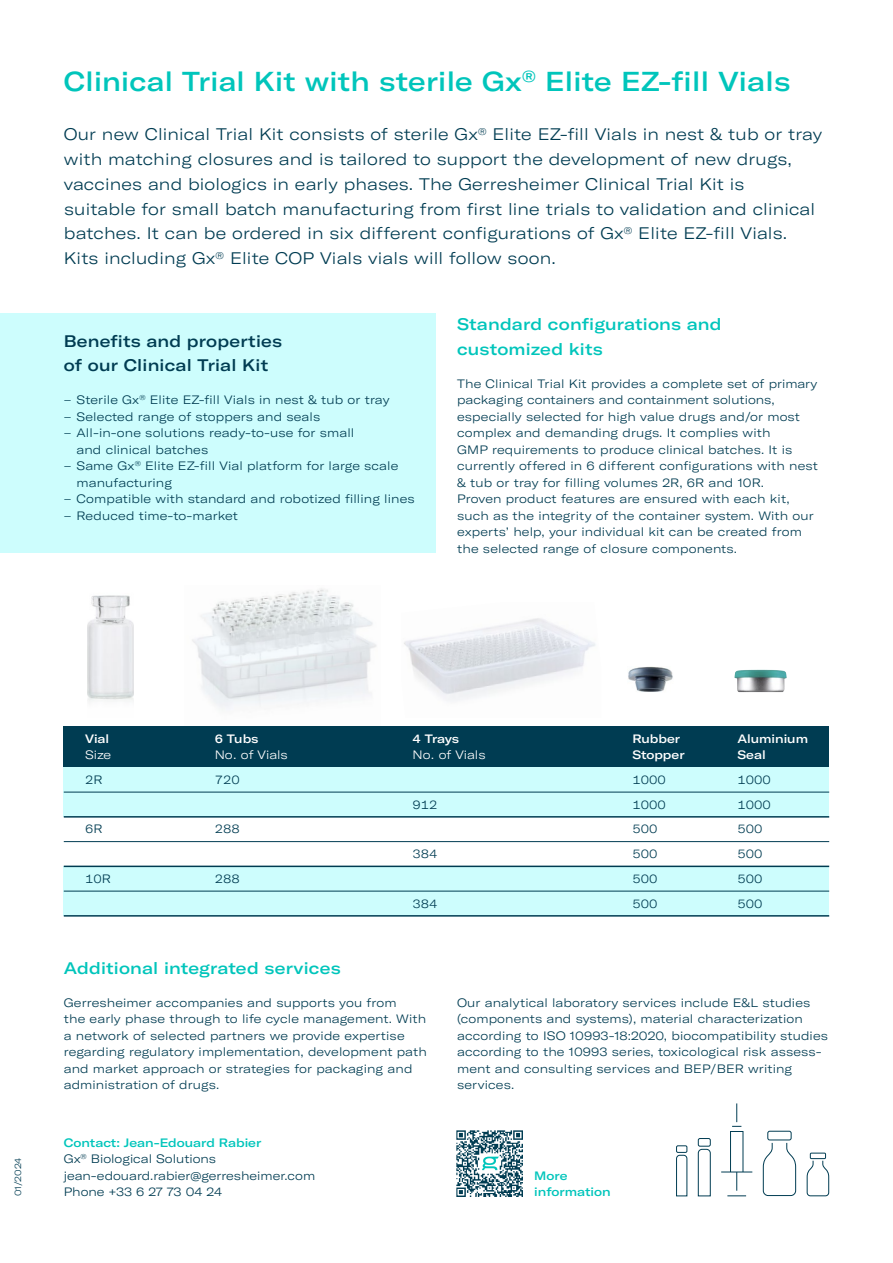
<style>
.page{position:relative;width:893px;height:1263px;background:#fff}
.page>*{position:absolute;margin:0;border:0;box-sizing:border-box;transform-origin:0 0}
.t1{font:500 expanded 27px "GT America";letter-spacing:.01em;color:#00c5bb}
.t2{font:300 expanded 16.5px/24.8px "GT America";letter-spacing:.01em;color:#003c52}
.t3{font:500 expanded 16.5px/24.8px "GT America";letter-spacing:.01em;color:#00c5bb}
.t4{font:500 expanded 16.5px/24.8px "GT America";letter-spacing:.01em;color:#003c52}
.t5{font:300 expanded 12px/16.5px "GT America";letter-spacing:.01em;color:#003c52}
.t6{font:500 expanded 12px "GT America";color:#fff}
.t7{font:300 expanded 12px "GT America";color:#fff}
.t8{font:500 expanded 12px/16.5px "GT America";color:#00c5bb}
.t9{font:300 expanded 9px "GT America";color:#003c52}
.s1{font-weight:500;color:#00c5bb}
</style>
<div class="page">
<img style="left:192px;top:588px;width:185px;height:122px">
<img style="left:87px;top:595px;width:47px;height:107px">
<img style="left:734px;top:670px;width:53px;height:22px">
<img style="left:628px;top:667px;width:45px;height:25px">
<img style="left:404px;top:618px;width:192px;height:83px">
<div style="left:64px;top:726px;width:765px;height:41px;background:#003c52"></div>
<div style="left:64px;top:866px;width:765px;height:50px;background:#cdfdfd"></div>
<div style="left:64px;top:767px;width:765px;height:50px;background:#cdfdfd"></div>
<div style="left:0;top:314px;width:436px;height:239px;background:#cdfdfd"></div>
<hr style="left:64px;top:792px;width:765px;height:1px;background:#003c52">
<hr style="left:64px;top:841px;width:765px;height:1px;background:#003c52">
<hr style="left:64px;top:891px;width:765px;height:1px;background:#003c52">
<hr style="left:64px;top:816px;width:765px;height:2px;background:#003c52">
<hr style="left:64px;top:866px;width:765px;height:1px;background:#003c52">
<hr style="left:64px;top:915px;width:765px;height:2px;background:#003c52">
<div style="left:730px;top:1131px;width:13px;height:41px;border:1px solid #003c52"></div>
<svg style="left:732px;top:1103px;width:9px;height:24px"></svg>
<hr style="left:721px;top:1171px;width:31px;height:1px;background:#003c52">
<svg style="left:727px;top:1172px;width:19px;height:24px"></svg>
<svg style="left:676px;top:1154px;width:12px;height:43px"></svg>
<div style="left:676px;top:1145px;width:11px;height:8px;border:1px solid #003c52"></div>
<svg style="left:697px;top:1148px;width:14px;height:49px"></svg>
<div style="left:698px;top:1138px;width:13px;height:9px;border:1px solid #003c52;border-radius:2px"></div>
<div style="left:810px;top:1152px;width:16px;height:7px;border:1px solid #003c52"></div>
<svg style="left:806px;top:1160px;width:24px;height:37px"></svg>
<div style="left:767px;top:1131px;width:25px;height:9px;border:1px solid #003c52;border-radius:2px"></div>
<svg style="left:762px;top:1142px;width:35px;height:54px"></svg>
<img style="left:457px;top:1130px;width:66px;height:66px">
<svg style="left:482px;top:1157px;width:17px;height:13px"></svg>
<h1 class="t1" style="left:64px;top:65px;width:728px">Clinical Trial Kit with sterile Gx<sup>®</sup> Elite EZ-fill Vials</h1>
<p class="t2" style="left:64px;top:122px;width:760px">Our new Clinical Trial Kit consists of sterile Gx<sup>®</sup> Elite EZ-fill Vials in nest &amp; tub or tray with matching closures and is tailored to support the development of new drugs, vaccines and biologics in early phases. The Gerresheimer Clinical Trial Kit is<br>suitable for small batch manufacturing from first line trials to validation and clinical batches. It can be ordered in six different configurations of Gx<sup>®</sup> Elite EZ-fill Vials.<br>Kits including Gx<sup>®</sup> Elite COP Vials vials will follow soon.</p>
<h2 class="t4" style="left:64px;top:328px;width:220px">Benefits and properties of our Clinical Trial Kit</h2>
<p class="t5" style="left:64px;top:392px;width:327px">– Sterile Gx<sup>®</sup> Elite EZ-fill Vials in nest &amp; tub or tray</p>
<p class="t5" style="left:64px;top:408px;width:258px">– Selected range of stoppers and seals</p>
<p class="t5" style="left:77px;top:425px;width:279px;text-indent:-13px">– All-in-one solutions ready-to-use for small and clinical batches</p>
<p class="t5" style="left:77px;top:458px;width:323px;text-indent:-13px">– Same Gx<sup>®</sup> Elite EZ-fill Vial platform for large scale manufacturing</p>
<p class="t5" style="left:64px;top:491px;width:353px">– Compatible with standard and robotized filling lines</p>
<p class="t5" style="left:64px;top:507px;width:176px">– Reduced time-to-market</p>
<h2 class="t3" style="left:457px;top:312px;width:266px">Standard configurations and customized kits</h2>
<p class="t5" style="left:457px;top:375px;width:362px">The Clinical Trial Kit provides a complete set of primary packaging containers and containment solutions, especially selected for high value drugs and/or most complex and demanding drugs. It complies with<br>GMP requirements to produce clinical batches. It is currently offered in 6 different configurations with nest &amp; tub or tray for filling volumes 2R, 6R and 10R.<br>Proven product features are ensured with each kit, such as the integrity of the container system. With our experts’ help, your individual kit can be created from the selected range of closure components.</p>
<p class="t9" style="left:13px;top:1196px;width:40px;rotate:-90deg">01/2024</p>
<p class="t6" style="left:85px;top:731px;width:26px">Vial</p>
<p class="t6" style="left:215px;top:731px;width:45px">6 Tubs</p>
<p class="t6" style="left:412px;top:731px;width:48px">4 Trays</p>
<p class="t6" style="left:632px;top:731px;width:49px">Rubber</p>
<p class="t6" style="left:737px;top:731px;width:72px">Aluminium</p>
<p class="t7" style="left:85px;top:748px;width:28px">Size</p>
<p class="t7" style="left:215px;top:748px;width:75px">No. of Vials</p>
<p class="t7" style="left:412px;top:748px;width:75px">No. of Vials</p>
<p class="t6" style="left:632px;top:747px;width:54px">Stopper</p>
<p class="t6" style="left:737px;top:747px;width:30px">Seal</p>
<p class="t5" style="left:85px;top:771px;width:19px">2R</p>
<p class="t5" style="left:215px;top:771px;width:27px">720</p>
<p class="t5" style="left:632px;top:771px;width:35px">1000</p>
<p class="t5" style="left:737px;top:771px;width:35px">1000</p>
<p class="t5" style="left:412px;top:796px;width:27px">912</p>
<p class="t5" style="left:632px;top:796px;width:35px">1000</p>
<p class="t5" style="left:737px;top:796px;width:35px">1000</p>
<p class="t5" style="left:85px;top:821px;width:19px">6R</p>
<p class="t5" style="left:215px;top:821px;width:27px">288</p>
<p class="t5" style="left:632px;top:821px;width:27px">500</p>
<p class="t5" style="left:737px;top:821px;width:27px">500</p>
<p class="t5" style="left:412px;top:846px;width:27px">384</p>
<p class="t5" style="left:632px;top:846px;width:27px">500</p>
<p class="t5" style="left:737px;top:846px;width:27px">500</p>
<p class="t5" style="left:85px;top:870px;width:27px">10R</p>
<p class="t5" style="left:215px;top:870px;width:27px">288</p>
<p class="t5" style="left:632px;top:870px;width:27px">500</p>
<p class="t5" style="left:737px;top:870px;width:27px">500</p>
<p class="t5" style="left:412px;top:895px;width:27px">384</p>
<p class="t5" style="left:632px;top:895px;width:27px">500</p>
<p class="t5" style="left:737px;top:895px;width:27px">500</p>
<h2 class="t3" style="left:64px;top:955px;width:279px">Additional integrated services</h2>
<p class="t5" style="left:64px;top:994px;width:365px">Gerresheimer accompanies and supports you from<br>the early phase through to life cycle management. With a network of selected partners we provide expertise regarding regulatory implementation, development path and market approach or strategies for packaging and administration of drugs.</p>
<p class="t5" style="left:64px;top:1134px;width:253px"><span class="s1">Contact: Jean-Edouard Rabier<br></span>Gx<sup>®</sup> Biological Solutions jean-edouard.rabier@gerresheimer.com<br>Phone +33 6 27 73 04 24</p>
<p class="t5" style="left:457px;top:994px;width:372px">Our analytical laboratory services include E&amp;L studies (components and systems), material characterization according to ISO 10993-18:2020, biocompatibility studies according to the 10993 series, toxicological risk assess&shy;ment and consulting services and BEP/BER writing services.</p>
<p class="t8" style="left:534px;top:1167px;width:78px">More information</p>
</div>
